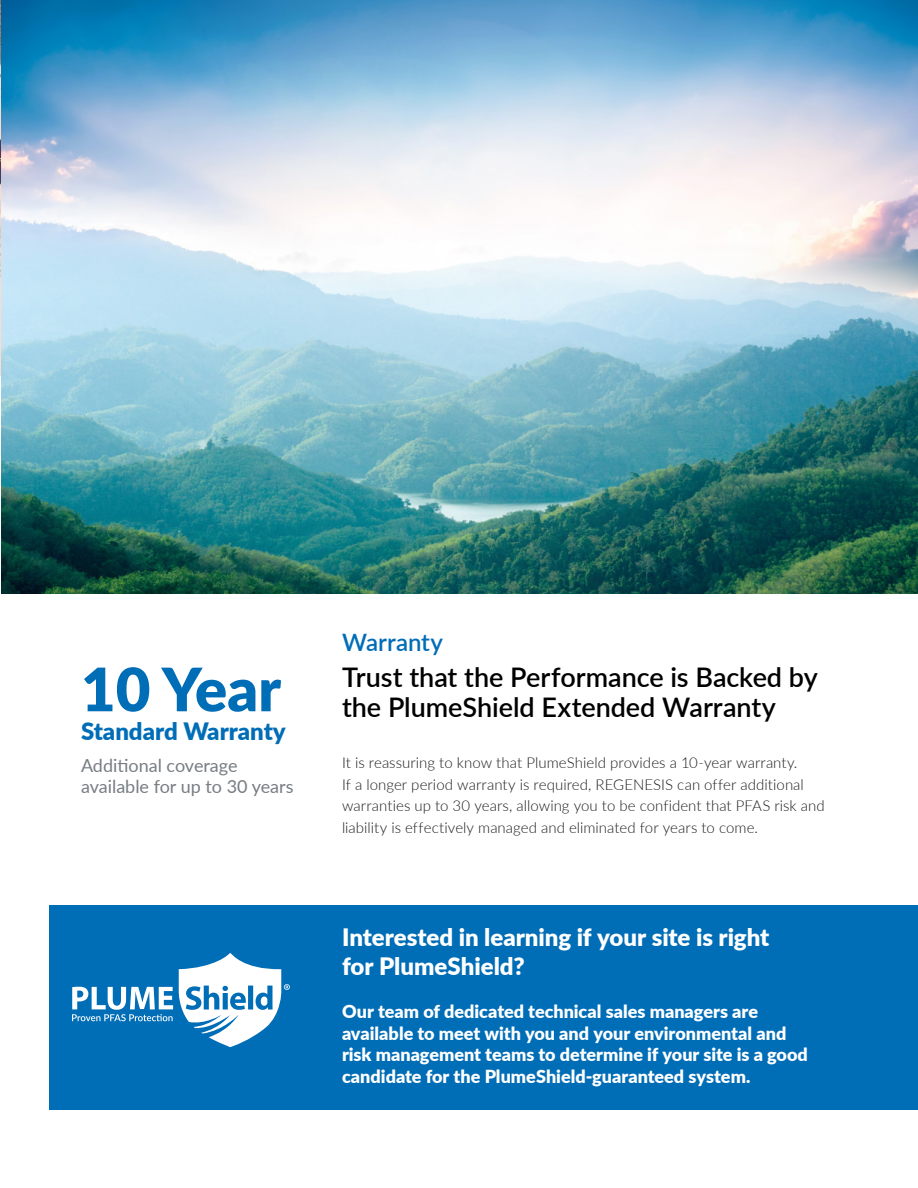
<style>
.page{position:relative;width:918px;height:1188px;background:#fff}
.page>*{position:absolute;margin:0;border:0;box-sizing:border-box;transform-origin:0 0}
.t1{font:900 59.85px "Lato";color:#006db7}
.t2{font:600 27px/29.7px "Lato";color:#000}
.t3{font:900 24px/28.8px "Lato";color:#fff}
.t4{font:900 24px "Lato";color:#006db7}
.t5{font:600 24px "Lato";color:#006db7}
.t6{font:900 18px/21.6px "Lato";color:#fff}
.t7{font:18px/21.6px "Lato";color:#777d83}
.t8{font:300 15px/21.6px "Lato";letter-spacing:.005em;color:#1d1d1d}
</style>
<div class="page">
<img style="left:0;top:0;width:2px;height:375px">
<div style="left:50px;top:905px;width:868px;height:205px;background:#006db7"></div>
<img style="left:2px;top:0;width:916px;height:594px">
<svg style="left:179px;top:953px;width:111px;height:95px"></svg>
<svg style="left:72px;top:987px;width:101px;height:34px"></svg>
<h1 class="t1" style="left:81px;top:644px;width:202px">10 Year</h1>
<h3 class="t4" style="left:81px;top:713px;width:206px">Standard Warranty</h3>
<p class="t7" style="left:81px;top:753px;width:214px">Additional coverage available for up to 30 years</p>
<h3 class="t5" style="left:342px;top:625px;width:103px">Warranty</h3>
<h2 class="t2" style="left:342px;top:661px;width:477px">Trust that the Performance is Backed by the PlumeShield Extended Warranty</h2>
<p class="t8" style="left:342px;top:751px;width:484px">It is reassuring to know that PlumeShield provides a 10-year warranty.<br>If a longer period warranty is required, REGENESIS can offer additional warranties up to 30 years, allowing you to be confident that PFAS risk and liability is effectively managed and eliminated for years to come.</p>
<h3 class="t3" style="left:342px;top:922px;width:429px">Interested in learning if your site is right for PlumeShield?</h3>
<p class="t6" style="left:342px;top:1000px;width:467px">Our team of dedicated technical sales managers are available to meet with you and your environmental and risk management teams to determine if your site is a good candidate for the PlumeShield-guaranteed system.</p>
</div>
